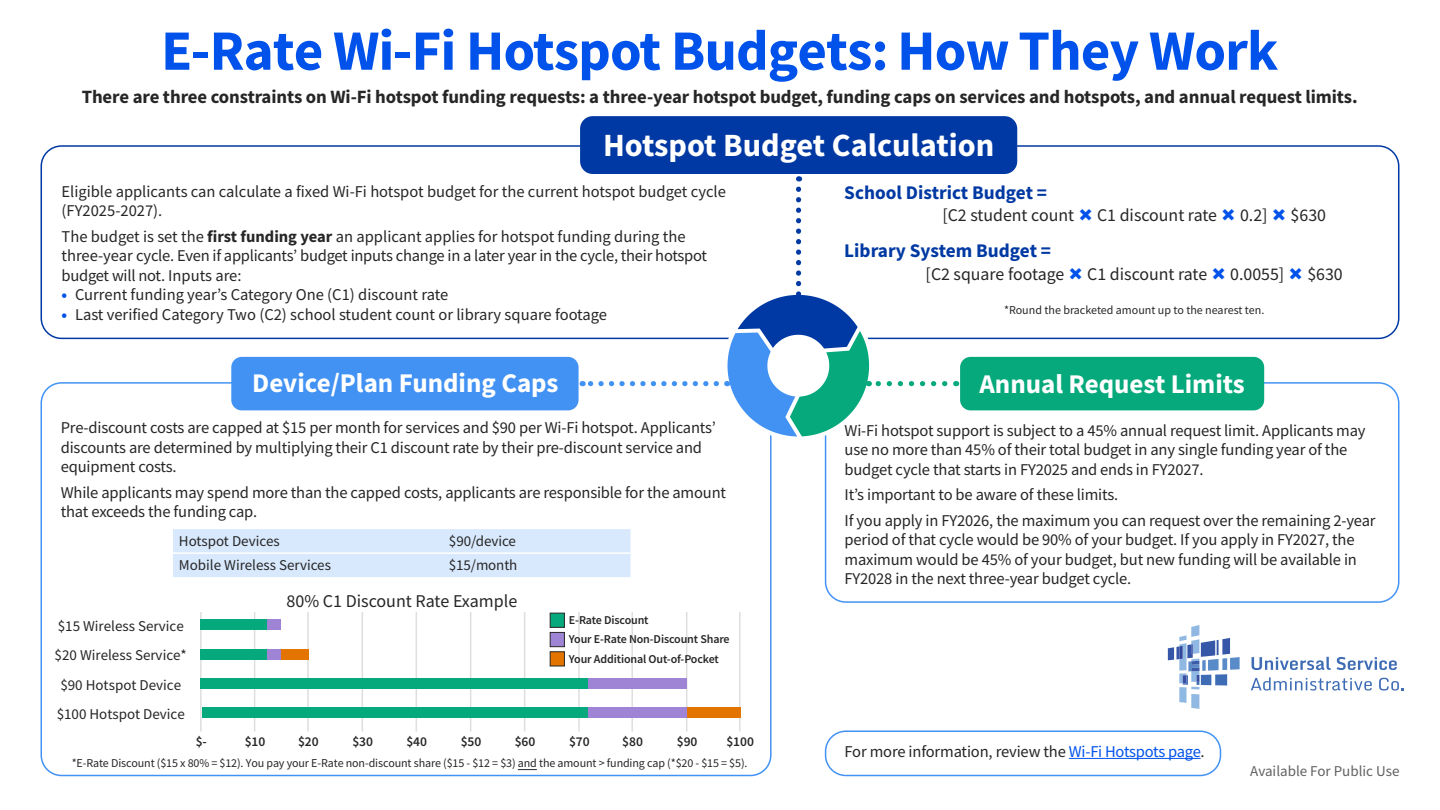
<style>
.page{position:relative;width:1440px;height:810px;background:#fff}
.page>*{position:absolute;margin:0;border:0;box-sizing:border-box;transform-origin:0 0}
.t1{font:700 57px "Source Sans Pro";letter-spacing:-.015em;color:#0052eb}
.t2{font:700 32.4px "Source Sans Pro";color:#fff}
.t3{font:700 27px "Source Sans Pro";color:#fff}
.t4{font:700 19.35px "Source Sans Pro";color:#0039a3}
.t5{font:700 18.75px "Source Sans Pro";letter-spacing:-.005em;color:#262626}
.t6{font:18px "Source Sans Pro";color:#262626}
.t7{font:17.85px "Source Sans Pro";color:#262626}
.t8{font:16.5px/19.5px "Source Sans Pro";letter-spacing:-.01em;color:#262626}
.t9{font:15px/29.2px "Source Sans Pro";color:#262626;text-align:center}
.t10{font:15px "Source Sans Pro";color:#616161}
.t11{font:600 13.5px "Source Sans Pro";color:#262626}
.t12{font:12px "Source Sans Pro";letter-spacing:-.01em;color:#262626}
.t13{font:600 12px/19.4px "Source Sans Pro";letter-spacing:-.01em;color:#262626}
.s1{font-weight:700}
.s2{font-weight:700;color:#0052eb}
.s3{color:#0052eb}
</style>
<div class="page">
<div style="left:40px;top:145px;width:1359px;height:194px;border:2px solid #0039a3;border-radius:20px"></div>
<div style="left:825px;top:382px;width:574px;height:221px;border:2px solid #4292f4;border-radius:20px"></div>
<div style="left:825px;top:731px;width:396px;height:45px;border:2px solid #4292f4;border-radius:20px"></div>
<hr style="left:1069px;top:758px;width:131px;height:1px;background:#0052eb">
<svg style="left:1251px;top:657px;width:79px;height:13px"></svg>
<svg style="left:1336px;top:657px;width:60px;height:13px"></svg>
<svg style="left:1250px;top:677px;width:121px;height:14px"></svg>
<svg style="left:1379px;top:678px;width:25px;height:13px"></svg>
<svg style="left:1168px;top:625px;width:71px;height:84px"></svg>
<div style="left:446px;top:366px;width:555px;height:34px;background:#fff"></div>
<div style="left:173px;top:529px;width:457px;height:48px;background:#d9e9fd"></div>
<hr style="left:173px;top:552px;width:270px;height:2px;background:#fff">
<hr style="left:443px;top:552px;width:187px;height:2px;background:#fff">
<div style="left:231px;top:357px;width:347px;height:53px;background:#4292f4;border-radius:10px"></div>
<div style="left:960px;top:357px;width:304px;height:53px;background:#06a97c;border-radius:10px"></div>
<div style="left:580px;top:116px;width:437px;height:58px;background:#0039a3;border-radius:13px"></div>
<svg style="left:727px;top:189px;width:218px;height:248px"></svg>
<svg style="left:582px;top:381px;width:134px;height:5px"></svg>
<svg style="left:518px;top:769px;width:19px;height:1px"></svg>
<hr style="left:200px;top:612px;width:2px;height:120px;background:#dedede">
<hr style="left:307px;top:612px;width:2px;height:120px;background:#dedede">
<hr style="left:415px;top:612px;width:2px;height:120px;background:#dedede">
<hr style="left:524px;top:612px;width:1px;height:120px;background:#dedede">
<hr style="left:631px;top:612px;width:2px;height:120px;background:#dedede">
<hr style="left:739px;top:612px;width:1px;height:120px;background:#dedede">
<hr style="left:254px;top:612px;width:1px;height:120px;background:#dedede">
<hr style="left:361px;top:612px;width:2px;height:120px;background:#dedede">
<hr style="left:470px;top:612px;width:1px;height:120px;background:#dedede">
<hr style="left:578px;top:612px;width:2px;height:120px;background:#dedede">
<hr style="left:686px;top:612px;width:1px;height:120px;background:#dedede">
<div style="left:200px;top:620px;width:69px;height:10px;background:#06a97c"></div>
<div style="left:267px;top:620px;width:14px;height:10px;background:#9f83d4"></div>
<div style="left:200px;top:679px;width:395px;height:10px;background:#06a97c"></div>
<div style="left:589px;top:679px;width:98px;height:10px;background:#9f83d4"></div>
<div style="left:202px;top:707px;width:434px;height:11px;background:#06a97c"></div>
<div style="left:589px;top:707px;width:98px;height:11px;background:#9f83d4"></div>
<div style="left:687px;top:707px;width:53px;height:11px;background:#e37400"></div>
<div style="left:550px;top:613px;width:15px;height:15px;background:#06a97c;border:1px solid #262626"></div>
<div style="left:550px;top:632px;width:15px;height:15px;background:#9f83d4;border:1px solid #262626"></div>
<div style="left:550px;top:651px;width:15px;height:15px;background:#e37400;border:1px solid #262626"></div>
<div style="left:200px;top:650px;width:68px;height:10px;background:#06a97c"></div>
<div style="left:267px;top:650px;width:14px;height:10px;background:#9f83d4"></div>
<div style="left:281px;top:650px;width:27px;height:10px;background:#e37400"></div>
<h1 class="t1" style="left:161px;top:12px;width:1118px">E-Rate Wi-Fi Hotspot Budgets: How They Work</h1>
<p class="t5" style="left:82px;top:84px;width:1277px">There are three constraints on Wi-Fi hotspot funding requests: a three-year hotspot budget, funding caps on services and hotspots, and annual request limits.</p>
<h2 class="t2" style="left:603px;top:124px;width:393px">Hotspot Budget Calculation</h2>
<p class="t8" style="left:62px;top:182px;width:666px">Eligible applicants can calculate a fixed Wi-Fi hotspot budget for the current hotspot budget cycle (FY2025-2027).</p>
<p class="t8" style="left:62px;top:227px;width:647px">The budget is set the <span class="s1">first funding year</span> an applicant applies for hotspot funding during the three-year cycle. Even if applicants’ budget inputs change in a later year in the cycle, their hotspot budget will not. Inputs are:</p>
<p class="t8" style="left:62px;top:285px;width:388px"><span class="s2">•</span> Current funding year’s Category One (C1) discount rate</p>
<p class="t8" style="left:62px;top:305px;width:547px"><span class="s2">•</span> Last verified Category Two (C2) school student count or library square footage</p>
<p class="t4" style="left:844px;top:179px;width:204px">School District Budget =</p>
<p class="t7" style="left:942px;top:204px;width:133px">[C2 student count</p>
<p class="t7" style="left:1097px;top:204px;width:121px">C1 discount rate</p>
<p class="t7" style="left:1240px;top:204px;width:29px">0.2]</p>
<p class="t7" style="left:1290px;top:204px;width:37px">$630</p>
<p class="t4" style="left:844px;top:238px;width:208px">Library System Budget =</p>
<p class="t7" style="left:925px;top:262px;width:140px">[C2 square footage</p>
<p class="t7" style="left:1087px;top:262px;width:121px">C1 discount rate</p>
<p class="t7" style="left:1230px;top:262px;width:56px">0.0055]</p>
<p class="t7" style="left:1307px;top:262px;width:37px">$630</p>
<p class="t12" style="left:1004px;top:302px;width:262px">*Round the bracketed amount up to the nearest ten.</p>
<h3 class="t3" style="left:252px;top:365px;width:308px">Device/Plan Funding Caps</h3>
<h3 class="t3" style="left:979px;top:366px;width:267px">Annual Request Limits</h3>
<p class="t8" style="left:61px;top:418px;width:656px">Pre-discount costs are capped at $15 per month for services and $90 per Wi-Fi hotspot. Applicants’ discounts are determined by multiplying their C1 discount rate by their pre-discount service and equipment costs.</p>
<p class="t8" style="left:61px;top:482px;width:667px">While applicants may spend more than the capped costs, applicants are responsible for the amount that exceeds the funding cap.</p>
<p class="t9" style="left:179px;top:527px;width:102px">Hotspot Devices</p>
<p class="t9" style="left:449px;top:527px;width:68px">$90/device</p>
<p class="t9" style="left:179px;top:551px;width:154px">Mobile Wireless Services</p>
<p class="t9" style="left:449px;top:551px;width:70px">$15/month</p>
<p class="t6" style="left:286px;top:589px;width:232px">80% C1 Discount Rate Example</p>
<p class="t9" style="left:55px;top:611px;width:134px">$15 Wireless Service $20 Wireless Service* $90 Hotspot Device $100 Hotspot Device</p>
<p class="t13" style="left:569px;top:610px;width:162px">E-Rate Discount<br>Your E-Rate Non-Discount Share<br>Your Additional Out-of-Pocket</p>
<p class="t11" style="left:196px;top:733px;width:13px">$-</p>
<p class="t11" style="left:245px;top:733px;width:22px">$10</p>
<p class="t11" style="left:298px;top:733px;width:22px">$20</p>
<p class="t11" style="left:352px;top:733px;width:22px">$30</p>
<p class="t11" style="left:406px;top:733px;width:22px">$40</p>
<p class="t11" style="left:461px;top:733px;width:22px">$50</p>
<p class="t11" style="left:515px;top:733px;width:22px">$60</p>
<p class="t11" style="left:569px;top:733px;width:22px">$70</p>
<p class="t11" style="left:622px;top:733px;width:22px">$80</p>
<p class="t11" style="left:677px;top:733px;width:22px">$90</p>
<p class="t11" style="left:726px;top:733px;width:29px">$100</p>
<p class="t12" style="left:72px;top:756px;width:677px">*E-Rate Discount ($15 x 80% = $12). You pay your E-Rate non-discount share ($15 - $12 = $3) and the amount &gt; funding cap (*$20 - $15 = $5).</p>
<p class="t8" style="left:844px;top:420px;width:523px">Wi-Fi hotspot support is subject to a 45% annual request limit. Applicants may use no more than 45% of their total budget in any single funding year of the budget cycle that starts in FY2025 and ends in FY2027.</p>
<p class="t8" style="left:844px;top:482px;width:532px;line-height:25.5px">It’s important to be aware of these limits.<br>If you apply in FY2026, the maximum you can request over the remaining 2-year</p>
<p class="t8" style="left:844px;top:530px;width:514px">period of that cycle would be 90% of your budget. If you apply in FY2027, the maximum would be 45% of your budget, but new funding will be available in<br>FY2028 in the next three-year budget cycle.</p>
<p class="t8" style="left:844px;top:741px;width:362px">For more information, review the <span class="s3">Wi-Fi Hotspots page</span>.</p>
<p class="t10" style="left:1250px;top:762px;width:151px">Available For Public Use</p>
</div>
